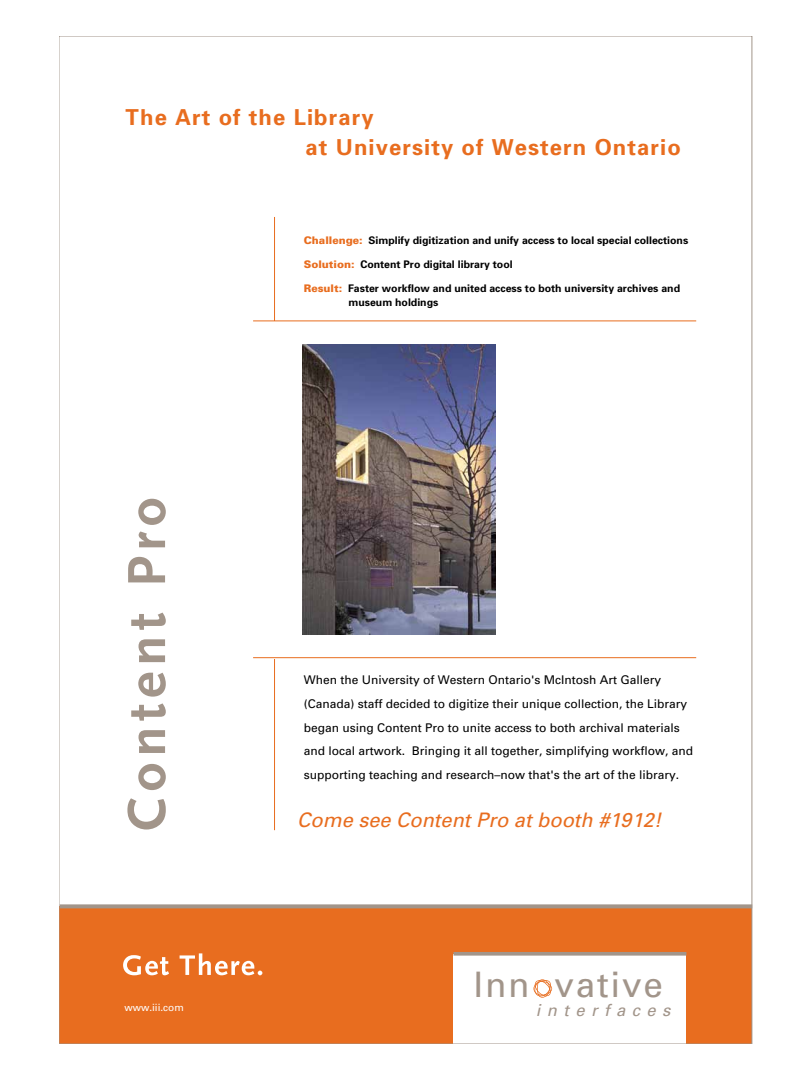
<style>
.page{position:relative;width:810px;height:1080px;background:#fff}
.page>*{position:absolute;margin:0;border:0;box-sizing:border-box;transform-origin:0 0}
.t1{font:700 56px "Scala Sans";letter-spacing:.1em;color:#a2958a}
.t2{font:35.1px "Univers";letter-spacing:.05em;color:#a2958a}
.t3{font:700 22px/29.5px "Univers";letter-spacing:.05em;color:#e86d1f}
.t4{font:italic 20px "Univers";color:#e86d1f}
.t5{font:italic 16.6px "Univers";letter-spacing:.39em;color:#a2958a}
.t6{font:12px/23.6px "Univers";color:#000}
.t7{font:700 10.5px/14px "Univers";color:#000}
.t8{font:10px "Univers";color:#fff}
.s1{font-weight:900;color:#e86d1f}
</style>
<div class="page">
<div style="left:60px;top:906px;width:692px;height:138px;background:#e86d1f"></div>
<svg style="left:61px;top:904px;width:689px;height:4px;background:#ab9f95"></svg>
<svg style="left:123px;top:955px;width:46px;height:20px"></svg>
<svg style="left:180px;top:953px;width:82px;height:22px"></svg>
<hr style="left:274px;top:217px;width:1px;height:613px;background:#e86d1f">
<hr style="left:253px;top:320px;width:443px;height:1px;background:#e86d1f">
<hr style="left:253px;top:657px;width:443px;height:1px;background:#e86d1f">
<img style="left:302px;top:344px;width:194px;height:291px">
<div style="left:453px;top:954px;width:233px;height:90px;background:#fff"></div>
<svg style="left:453px;top:952px;width:233px;height:4px"></svg>
<svg style="left:533px;top:979px;width:19px;height:19px"></svg>
<h3 class="t3" style="left:306px;top:102px;width:377px;text-indent:-180px">The Art of the Library<br>at University of Western Ontario</h3>
<h1 class="t1" style="left:117px;top:831px;width:335px;rotate:-90deg">Content Pro</h1>
<p class="t8" style="left:124px;top:1001px;width:61px">www.iii.com</p>
<p class="t7" style="left:304px;top:233px;width:386px"><span class="s1">Challenge:</span> Simplify digitization and unify access to local special collections</p>
<p class="t7" style="left:304px;top:257px;width:210px"><span class="s1">Solution:</span> Content Pro digital library tool</p>
<p class="t7" style="left:349px;top:281px;width:333px;text-indent:-45px"><span class="s1">Result:</span> Faster workflow and united access to both university archives and museum holdings</p>
<p class="t6" style="left:304px;top:668px;width:391px">When the University of Western Ontario's McIntosh Art Gallery (Canada) staff decided to digitize their unique collection, the Library began using Content Pro to unite access to both archival materials and local artwork. Bringing it all together, simplifying workflow, and supporting teaching and research–now that's the art of the library.</p>
<h3 class="t4" style="left:297px;top:808px;width:366px">Come see Content Pro at booth #1912!</h3>
<h2 class="t2" style="left:474px;top:963px;width:191px">Inn vative</h2>
<h3 class="t5" style="left:536px;top:1000px;width:136px">interfaces</h3>
</div>
